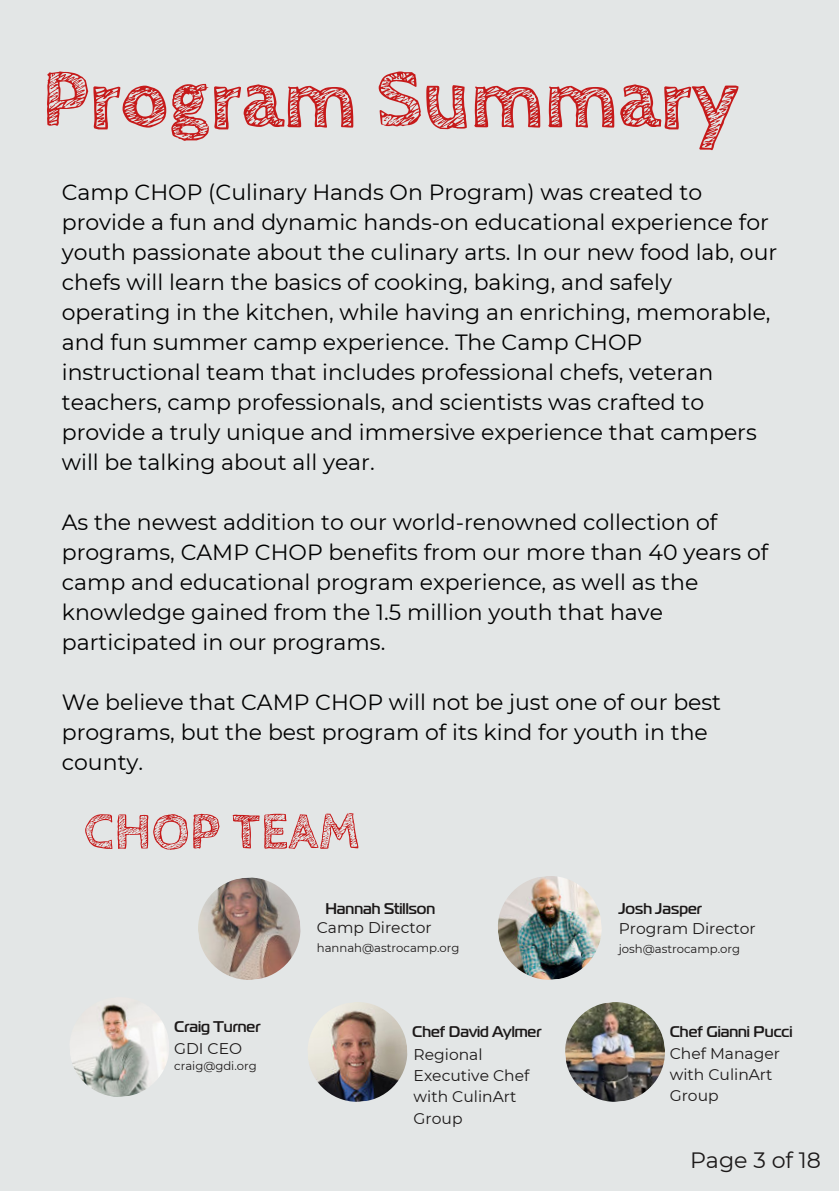
<style>
.page{position:relative;width:839px;height:1191px;background:#fff}
.page>*{position:absolute;margin:0;border:0;box-sizing:border-box;transform-origin:0 0}
.t1{font:700 83.2px "Cabin Sketch";color:#c61a1a}
.t2{font:700 53.2px "Cabin Sketch";color:#c61a1a}
.t3{font:22.2px "Montserrat";color:#1c1919}
.t4{font:22px/30px "Montserrat";color:#000}
.t5{font:15.6px/21.4px "Montserrat";color:#1c1919}
.t6{font:700 15.6px "Magistral";color:#1c1919}
.t7{font:700 15.4px "Magistral";color:#1c1919}
.t8{font:11.6px "Montserrat";color:#1c1919}
</style>
<div class="page">
<div style="left:0;top:0;width:838px;height:1191px;background:#e3e6e6"></div>
<img style="left:198px;top:877px;width:103px;height:103px">
<img style="left:498px;top:876px;width:104px;height:104px">
<img style="left:70px;top:1004px;width:99px;height:93px">
<img style="left:308px;top:1002px;width:100px;height:100px">
<img style="left:565px;top:1002px;width:100px;height:100px">
<h1 class="t1" style="left:42px;top:53px;width:698px">Program Summary</h1>
<p class="t4" style="left:62px;top:176px;width:717px">Camp CHOP (Culinary Hands On Program) was created to provide a fun and dynamic hands-on educational experience for youth passionate about the culinary arts. In our new food lab, our chefs will learn the basics of cooking, baking, and safely operating in the kitchen, while having an enriching, memorable, and fun summer camp experience. The Camp CHOP instructional team that includes professional chefs, veteran teachers, camp professionals, and scientists was crafted to provide a truly unique and immersive experience that campers will be talking about all year.</p>
<p class="t4" style="left:62px;top:506px;width:708px">As the newest addition to our world-renowned collection of programs, CAMP CHOP benefits from our more than 40 years of camp and educational program experience, as well as the knowledge gained from the 1.5 million youth that have participated in our programs.</p>
<p class="t4" style="left:62px;top:686px;width:661px">We believe that CAMP CHOP will not be just one of our best programs, but the best program of its kind for youth in the county.</p>
<h2 class="t2" style="left:84px;top:802px;width:278px">CHOP TEAM</h2>
<p class="t6" style="left:325px;top:899px;width:111px">Hannah Stillson</p>
<p class="t5" style="left:317px;top:917px;width:116px">Camp Director</p>
<p class="t8" style="left:317px;top:940px;width:144px">hannah@astrocamp.org</p>
<p class="t7" style="left:618px;top:899px;width:85px">Josh Jasper</p>
<p class="t5" style="left:618px;top:917px;width:139px">Program Director</p>
<p class="t8" style="left:618px;top:941px;width:123px">josh@astrocamp.org</p>
<p class="t7" style="left:174px;top:1017px;width:88px">Craig Turner</p>
<p class="t5" style="left:174px;top:1037px;width:70px">GDI CEO</p>
<p class="t8" style="left:174px;top:1058px;width:84px">craig@gdi.org</p>
<p class="t7" style="left:412px;top:1022px;width:131px">Chef David Aylmer</p>
<p class="t7" style="left:669px;top:1022px;width:124px">Chef Gianni Pucci</p>
<p class="t5" style="left:669px;top:1042px;width:112px">Chef Manager with CulinArt<br>Group</p>
<p class="t5" style="left:413px;top:1043px;width:117px">Regional<br>Executive Chef with CulinArt<br>Group</p>
<p class="t3" style="left:690px;top:1145px;width:132px">Page 3 of 18</p>
</div>
